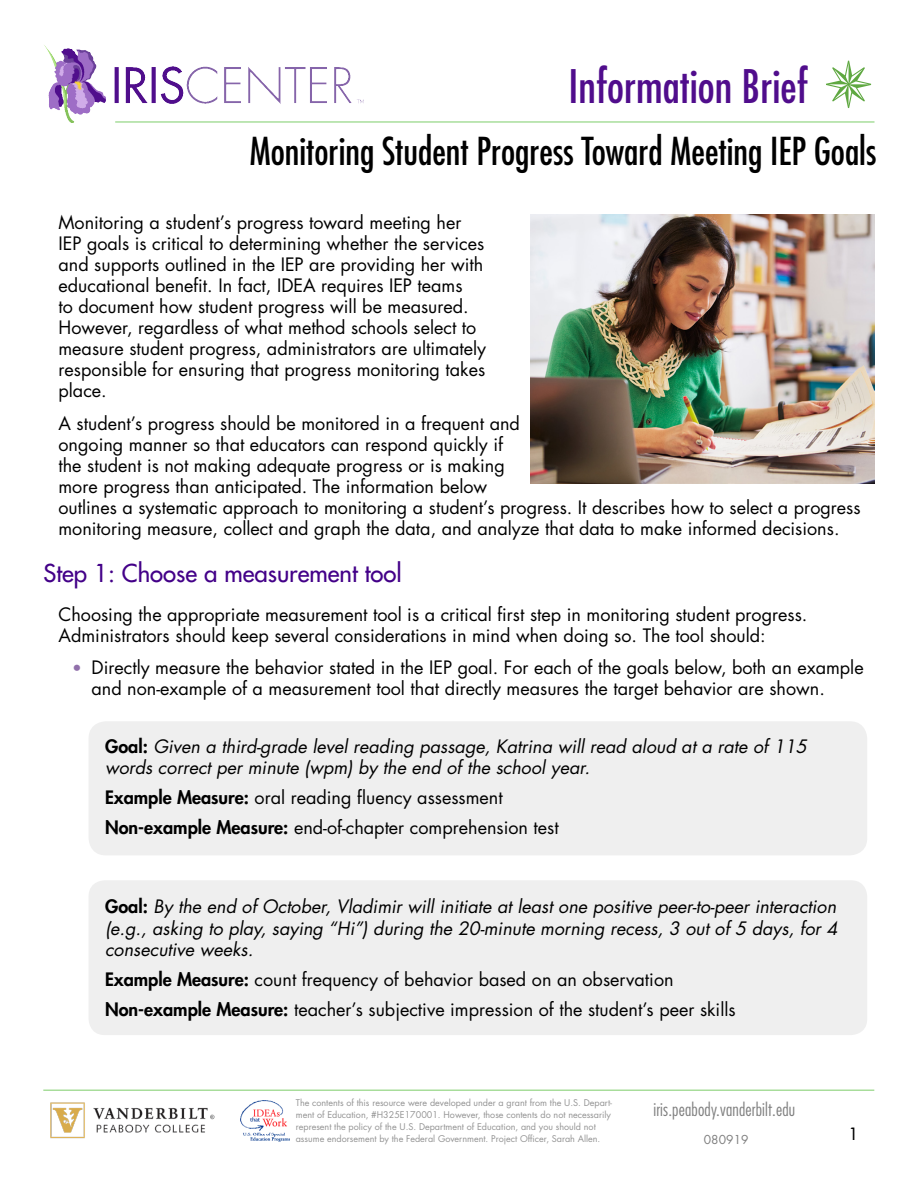
<style>
.page{position:relative;width:918px;height:1188px;background:#fff}
.page>*{position:absolute;margin:0;border:0;box-sizing:border-box;transform-origin:0 0}
.t1{font:condensed 45px "Futura Std";color:#500d8c}
.t2{font:condensed 37.5px "Futura Std";color:#000}
.IRIS__HDR{font:500 24px "Futura Std";color:#430088}
.Paragraph{font:18px/21px "Futura Std";color:#000}
.Paragraph_Left_Justi{font:italic 18px/21.6px "Futura Std";color:#000}
.Paragraph_Left_Justi-2{font:18px "Futura Std";color:#000}
.t3{font:300 condensed 18px "Futura Std";letter-spacing:.01em;color:#808080}
.t4{font:500 16.5px "Futura Std";color:#000}
.t5{font:12px "Futura Std";letter-spacing:.01em;color:#808080}
.t6{font:9px/12px "Futura Std";color:#939393}
.s1{font-size:16.5px;color:#9170ab}
.s2{font-weight:800;font-style:normal}
.s3{font-weight:800}
</style>
<div class="page">
<hr style="left:43px;top:1090px;width:831px;height:1px;background:#7dcd6a">
<hr style="left:115px;top:122px;width:760px;height:1px;background:#7dcd6a">
<img style="left:44px;top:45px;width:320px;height:78px">
<img style="left:241px;top:1101px;width:48px;height:41px">
<img style="left:50px;top:1102px;width:165px;height:37px">
<img style="left:531px;top:215px;width:343px;height:269px">
<div style="left:89px;top:721px;width:778px;height:134px;background:#efefef;border-radius:17px"></div>
<div style="left:89px;top:880px;width:778px;height:155px;background:#efefef;border-radius:16px"></div>
<h1 class="t1" style="left:569px;top:59px;width:241px">Information Brief</h1>
<h2 class="t2" style="left:250px;top:129px;width:628px">Monitoring Student Progress Toward Meeting IEP Goals</h2>
<p class="Paragraph" style="left:58px;top:213px;width:429px">Monitoring a student’s progress toward meeting her IEP goals is critical to determining whether the services and supports outlined in the IEP are providing her with educational benefit. In fact, IDEA requires IEP teams<br>to document how student progress will be measured.<br>However, regardless of what method schools select to measure student progress, administrators are ultimately responsible for ensuring that progress monitoring takes place.</p>
<p class="Paragraph" style="left:58px;top:414px;width:804px">A student’s progress should be monitored in a frequent and<br>ongoing manner so that educators can respond quickly if<br>the student is not making adequate progress or is making<br>more progress than anticipated. The information below<br>outlines a systematic approach to monitoring a student’s progress. It describes how to select a progress monitoring measure, collect and graph the data, and analyze that data to make informed decisions.</p>
<p class="IRIS__HDR" style="left:44px;top:558px;width:360px">Step 1: Choose a measurement tool</p>
<p class="Paragraph" style="left:58px;top:604px;width:750px">Choosing the appropriate measurement tool is a critical first step in monitoring student progress.<br>Administrators should keep several considerations in mind when doing so. The tool should:</p>
<p class="Paragraph" style="left:92px;top:657px;width:774px;text-indent:-20px"><span class="s1">•</span> Directly measure the behavior stated in the IEP goal. For each of the goals below, both an example and non-example of a measurement tool that directly measures the target behavior are shown.</p>
<p class="Paragraph_Left_Justi" style="left:105px;top:735px;width:703px"><span class="s2">Goal:</span> Given a third-grade level reading passage, Katrina will read aloud at a rate of 115 words correct per minute (wpm) by the end of the school year.</p>
<p class="Paragraph_Left_Justi-2" style="left:105px;top:786px;width:399px"><span class="s3">Example Measure:</span> oral reading fluency assessment</p>
<p class="Paragraph_Left_Justi-2" style="left:105px;top:816px;width:455px"><span class="s3">Non-example Measure:</span> end-of-chapter comprehension test</p>
<p class="Paragraph_Left_Justi" style="left:105px;top:896px;width:734px;text-align:justify"><span class="s2">Goal:</span> By the end of October, Vladimir will initiate at least one positive peer-to-peer interaction (e.g., asking to play, saying “Hi”) during the 20-minute morning recess, 3 out of 5 days, for 4 consecutive weeks.</p>
<p class="Paragraph_Left_Justi-2" style="left:105px;top:968px;width:570px"><span class="s3">Example Measure:</span> count frequency of behavior based on an observation</p>
<p class="Paragraph_Left_Justi-2" style="left:105px;top:998px;width:632px"><span class="s3">Non-example Measure:</span> teacher’s subjective impression of the student’s peer skills</p>
<p class="t6" style="left:296px;top:1097px;width:318px">The contents of this resource were developed under a grant from the U.S. Depart&shy;ment of Education, #H325E170001. However, those contents do not necessarily represent the policy of the U.S. Department of Education, and you should not assume endorsement by the Federal Government. Project Officer, Sarah Allen.</p>
<p class="t3" style="left:653px;top:1099px;width:143px">iris.peabody.vanderbilt.edu</p>
<p class="t5" style="left:704px;top:1132px;width:46px">080919</p>
<p class="t4" style="left:849px;top:1124px;width:11px">1</p>
</div>
